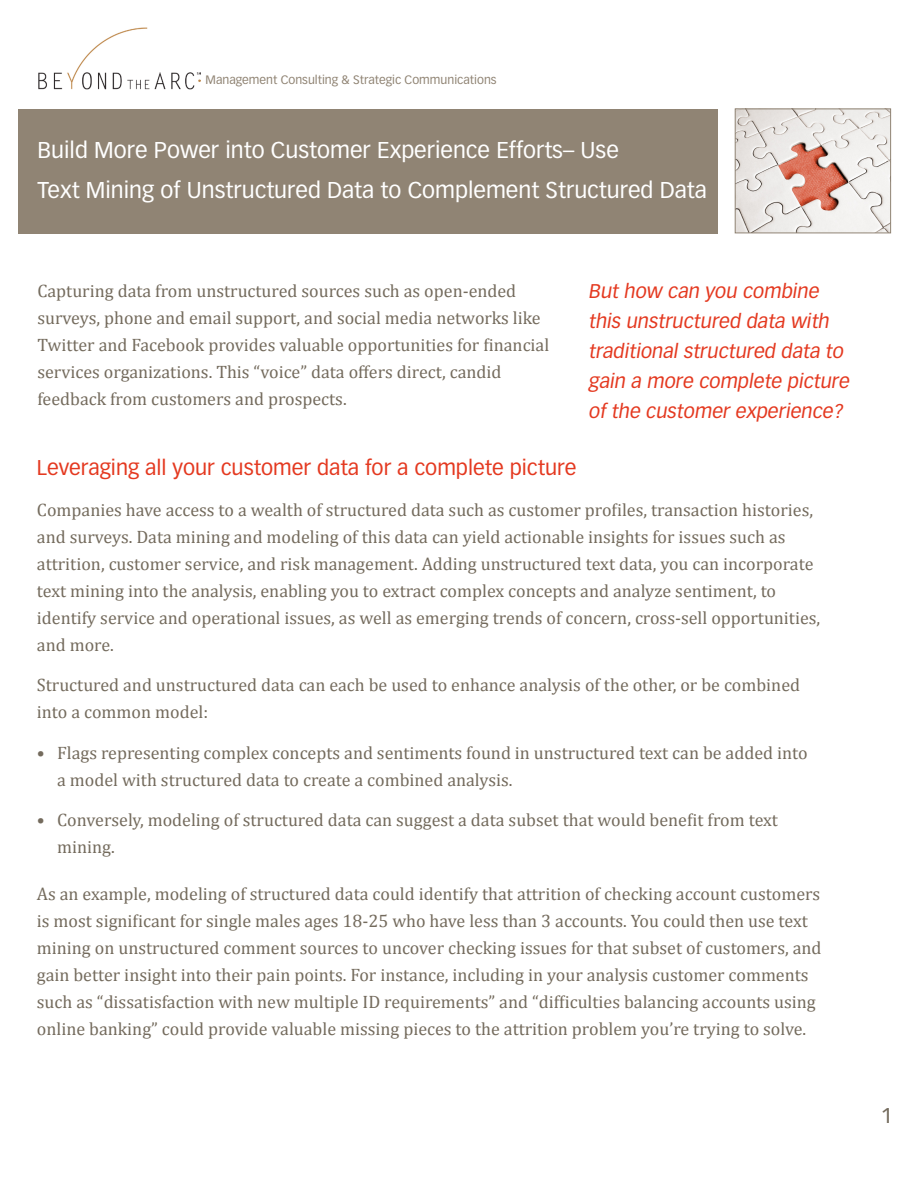
<style>
.page{position:relative;width:918px;height:1188px;background:#fff}
.page>*{position:absolute;margin:0;border:0;box-sizing:border-box;transform-origin:0 0}
.t1{font:22.5px/40.5px "Vectora LH";color:#fff}
.t2{font:21px "Vectora LT Std";color:#e43920}
.t3{font:21px "Vectora LH";color:#746b5d}
.t4{font:italic 19.5px/30px "Vectora LT Std";color:#e43920}
.t5{font:18px/27px "Cambria";color:#746b5d}
.t6{font:12px "Vectora LH";color:#908474}
</style>
<div class="page">
<div style="left:18px;top:109px;width:700px;height:125px;background:#908474"></div>
<img style="left:38px;top:27px;width:162px;height:62px">
<img style="left:737px;top:111px;width:152px;height:120px">
<div style="left:735px;top:109px;width:156px;height:124px;border:1px solid #908474"></div>
<p class="t6" style="left:206px;top:73px;width:293px">Management Consulting &amp; Strategic Communications</p>
<p class="t1" style="left:38px;top:130px;width:671px">Build More Power into Customer Experience Efforts– Use<br>Text Mining of Unstructured Data to Complement Structured Data</p>
<p class="t5" style="left:37px;top:277px;width:513px">Capturing data from unstructured sources such as open-ended surveys, phone and email support, and social media networks like Twitter and Facebook provides valuable opportunities for financial services organizations. This “voice” data offers direct, candid feedback from customers and prospects.</p>
<p class="t4" style="left:588px;top:276px;width:266px">But how can you combine this unstructured data with traditional structured data to gain a more complete picture of the customer experience?</p>
<p class="t2" style="left:37px;top:455px;width:541px">Leveraging all your customer data for a complete picture</p>
<p class="t5" style="left:37px;top:496px;width:785px">Companies have access to a wealth of structured data such as customer profiles, transaction histories, and surveys. Data mining and modeling of this data can yield actionable insights for issues such as attrition, customer service, and risk management. Adding unstructured text data, you can incorporate text mining into the analysis, enabling you to extract complex concepts and analyze sentiment, to identify service and operational issues, as well as emerging trends of concern, cross-sell opportunities, and more.</p>
<p class="t5" style="left:37px;top:671px;width:765px">Structured and unstructured data can each be used to enhance analysis of the other, or be combined into a common model:</p>
<p class="t5" style="left:57px;top:739px;width:752px;text-indent:-20px">• Flags representing complex concepts and sentiments found in unstructured text can be added into a model with structured data to create a combined analysis.</p>
<p class="t5" style="left:57px;top:806px;width:722px;text-indent:-20px">• Conversely, modeling of structured data can suggest a data subset that would benefit from text mining.</p>
<p class="t5" style="left:37px;top:881px;width:786px">As an example, modeling of structured data could identify that attrition of checking account customers is most significant for single males ages 18-25 who have less than 3 accounts. You could then use text mining on unstructured comment sources to uncover checking issues for that subset of customers, and gain better insight into their pain points. For instance, including in your analysis customer comments such as “dissatisfaction with new multiple ID requirements” and “difficulties balancing accounts using online banking” could provide valuable missing pieces to the attrition problem you’re trying to solve.</p>
<p class="t3" style="left:881px;top:1104px;width:13px">1</p>
</div>
